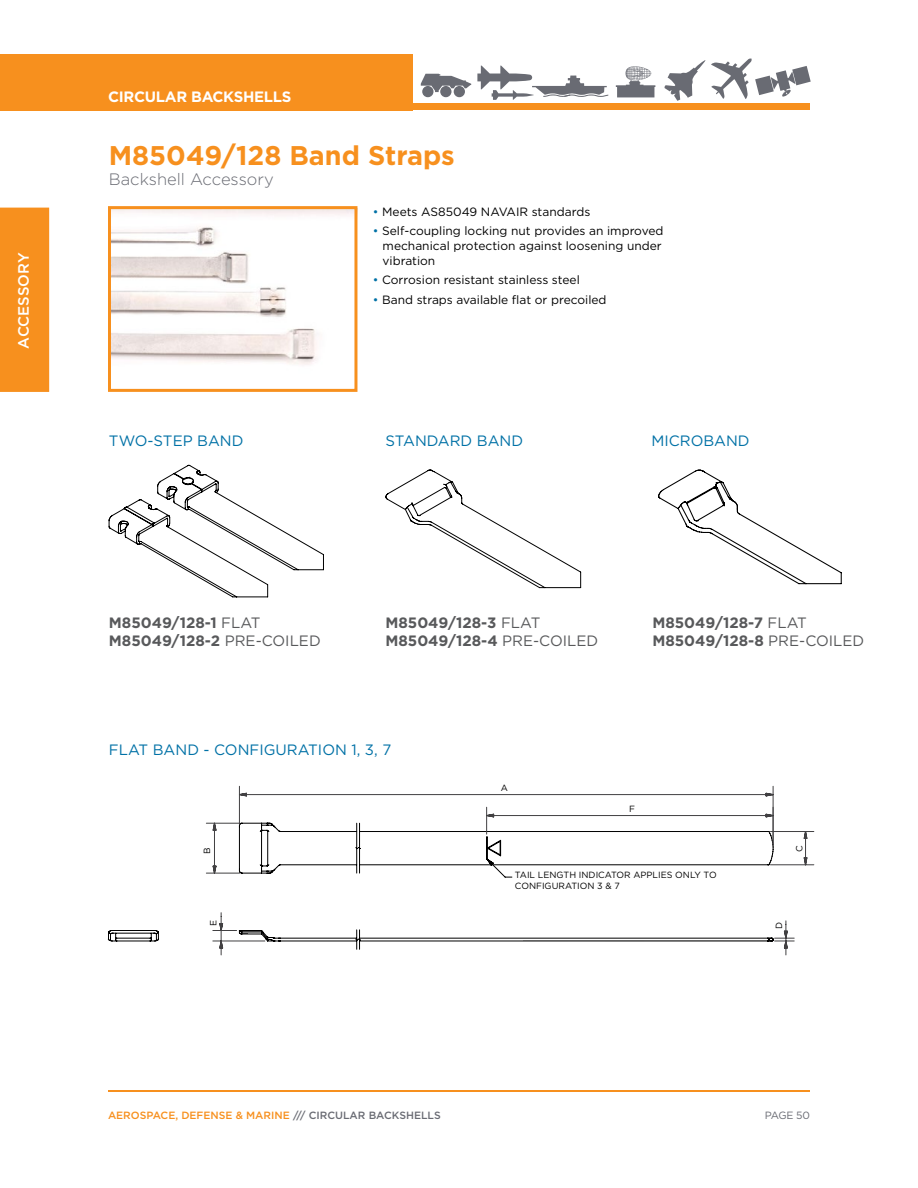
<style>
.page{position:relative;width:918px;height:1188px;background:#fff}
.page>*{position:absolute;margin:0;border:0;box-sizing:border-box;transform-origin:0 0}
.t1{font:700 27px "Gotham";color:#f7901e}
.t2{font:300 16.5px "Gotham";color:#696b73}
.t3{font:700 15px/18px "Gotham";color:#58595b}
.t4{font:15px "Gotham";color:#0071a6}
.t5{font:700 15px "Gotham";letter-spacing:-.02em;color:#fff}
.t6{font:500 15px "Gotham";letter-spacing:-.005em;color:#fff}
.t7{font:12px/15px "Gotham";color:#000}
.t8{font:500 10.5px "Gotham";color:#f7901e}
.t9{font:10.5px "Gotham";letter-spacing:-.04em;color:#696b73}
.t10{font:9px/10.8px "Gotham";color:#000}
.s1{color:#0071a6}
.s2{font-weight:400}
.s3{color:#696b73}
</style>
<div class="page">
<hr style="left:108px;top:1090px;width:702px;height:1px;background:#f7901e">
<div style="left:0;top:54px;width:413px;height:56px;background:#f7901e"></div>
<div style="left:0;top:104px;width:810px;height:6px;background:#f7901e"></div>
<svg style="left:664px;top:58px;width:147px;height:43px"></svg>
<svg style="left:616px;top:66px;width:39px;height:31px"></svg>
<svg style="left:477px;top:66px;width:131px;height:34px"></svg>
<div style="left:440px;top:86px;width:12px;height:11px;background:#696b73;border-radius:50%"></div>
<div style="left:454px;top:86px;width:11px;height:11px;background:#696b73;border-radius:50%"></div>
<svg style="left:421px;top:74px;width:50px;height:18px"></svg>
<div style="left:422px;top:86px;width:12px;height:11px;background:#696b73;border-radius:50%"></div>
<div style="left:0;top:208px;width:49px;height:184px;background:#f7901e"></div>
<svg style="left:385px;top:469px;width:197px;height:120px"></svg>
<svg style="left:658px;top:469px;width:184px;height:116px"></svg>
<svg style="left:108px;top:464px;width:216px;height:134px"></svg>
<svg style="left:108px;top:786px;width:707px;height:170px"></svg>
<img style="left:112px;top:210px;width:241px;height:155px">
<div style="left:108px;top:206px;width:249px;height:186px;border:3px solid #f7901e"></div>
<p class="t6" style="left:14px;top:349px;width:98px;rotate:-90deg">ACCESSORY</p>
<p class="t5" style="left:108px;top:87px;width:185px">CIRCULAR BACKSHELLS</p>
<h1 class="t1" style="left:109px;top:137px;width:347px">M85049/128 Band Straps</h1>
<h2 class="t2" style="left:109px;top:168px;width:166px">Backshell Accessory</h2>
<p class="t7" style="left:373px;top:204px;width:219px"><span class="s1">•</span> Meets AS85049 NAVAIR standards</p>
<p class="t7" style="left:383px;top:223px;width:282px;text-indent:-10px"><span class="s1">•</span> Self-coupling locking nut provides an improved mechanical protection against loosening under vibration</p>
<p class="t7" style="left:373px;top:272px;width:209px"><span class="s1">•</span> Corrosion resistant stainless steel</p>
<p class="t7" style="left:373px;top:292px;width:235px"><span class="s1">•</span> Band straps available flat or precoiled</p>
<p class="t4" style="left:109px;top:431px;width:136px">TWO-STEP BAND</p>
<p class="t4" style="left:385px;top:431px;width:139px">STANDARD BAND</p>
<p class="t4" style="left:651px;top:431px;width:100px">MICROBAND</p>
<p class="t3" style="left:109px;top:613px;width:213px">M85049/128-1 <span class="s2">FLAT<br></span>M85049/128-2 <span class="s2">PRE-COILED</span></p>
<p class="t3" style="left:385px;top:613px;width:214px">M85049/128-3 <span class="s2">FLAT<br></span>M85049/128-4 <span class="s2">PRE-COILED</span></p>
<p class="t3" style="left:652px;top:613px;width:213px">M85049/128-7 <span class="s2">FLAT<br></span>M85049/128-8 <span class="s2">PRE-COILED</span></p>
<p class="t4" style="left:109px;top:740px;width:284px">FLAT BAND - CONFIGURATION 1, 3, 7</p>
<p class="t10" style="left:201px;top:854px;width:8px;rotate:-90deg">B</p>
<p class="t10" style="left:208px;top:926px;width:8px;rotate:-90deg">E</p>
<p class="t10" style="left:501px;top:782px;width:9px">A</p>
<p class="t10" style="left:629px;top:803px;width:7px">F</p>
<p class="t10" style="left:515px;top:869px;width:203px">TAIL LENGTH INDICATOR APPLIES ONLY TO<br>CONFIGURATION 3 &amp; 7</p>
<p class="t10" style="left:794px;top:852px;width:8px;rotate:-90deg">C</p>
<p class="t10" style="left:773px;top:929px;width:9px;rotate:-90deg">D</p>
<p class="t8" style="left:108px;top:1108px;width:334px">AEROSPACE, DEFENSE &amp; MARINE <span class="s3">/// CIRCULAR BACKSHELLS</span></p>
<p class="t9" style="left:765px;top:1108px;width:47px">PAGE 50</p>
</div>
